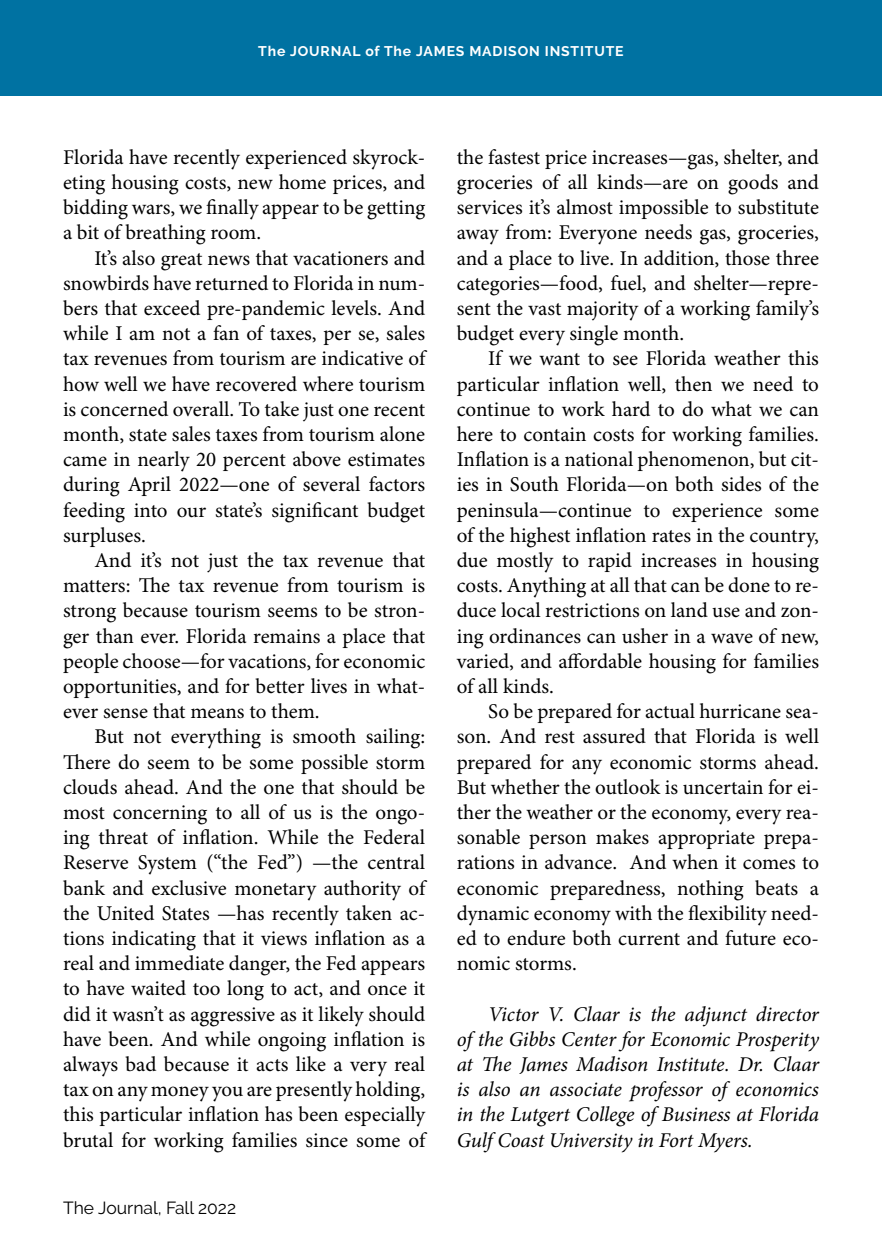
<style>
.page{position:relative;width:882px;height:1260px;background:#fff}
.page>*{position:absolute;margin:0;border:0;box-sizing:border-box;transform-origin:0 0}
.Body_Indent{font:21px/25.2px "Minion Pro";color:#000;text-align:justify}
.Body_Indent-2{font:italic 21px/25.2px "Minion Pro";letter-spacing:-.005em;color:#000;text-align:justify}
.t1{font:17.5px "Raleway";color:#000}
.t2{font:700 14px "Raleway";letter-spacing:.06em;color:#fff}
</style>
<div class="page">
<div style="left:0;top:0;width:882px;height:96px;background:#0072a2"></div>
<p class="t2" style="left:258px;top:43px;width:367px">The JOURNAL of The JAMES MADISON INSTITUTE</p>
<p class="Body_Indent" style="left:63px;top:145px;width:364px">Florida have recently experienced skyrock&shy;eting housing costs, new home prices, and bidding wars, we finally appear to be getting a bit of breathing room.</p>
<p class="Body_Indent" style="left:63px;top:246px;width:364px;text-indent:32px">It’s also great news that vacationers and snowbirds have returned to Florida in num&shy;bers that exceed pre-pandemic levels. And while I am not a fan of taxes, per se, sales tax revenues from tourism are indicative of how well we have recovered where tourism is concerned overall. To take just one recent month, state sales taxes from tourism alone came in nearly 20 percent above estimates during April 2022—one of several factors feeding into our state’s significant budget surpluses.</p>
<p class="Body_Indent" style="left:63px;top:549px;width:364px;text-indent:32px">And it’s not just the tax revenue that matters: The tax revenue from tourism is strong because tourism seems to be stron&shy;ger than ever. Florida remains a place that people choose—for vacations, for economic opportunities, and for better lives in what&shy;ever sense that means to them.</p>
<p class="Body_Indent" style="left:63px;top:725px;width:364px;text-indent:32px">But not everything is smooth sailing:<br>There do seem to be some possible storm clouds ahead. And the one that should be most concerning to all of us is the ongo&shy;ing threat of inflation. While the Federal Reserve System (“the Fed”) —the central bank and exclusive monetary authority of the United States —has recently taken ac&shy;tions indicating that it views inflation as a real and immediate danger, the Fed appears to have waited too long to act, and once it did it wasn’t as aggressive as it likely should have been. And while ongoing inflation is always bad because it acts like a very real tax on any money you are presently holding, this particular inflation has been especially brutal for working families since some of</p>
<p class="t1" style="left:63px;top:1197px;width:175px">The Journal, Fall 2022</p>
<p class="Body_Indent" style="left:457px;top:145px;width:364px">the fastest price increases—gas, shelter, and groceries of all kinds—are on goods and services it’s almost impossible to substitute away from: Everyone needs gas, groceries, and a place to live. In addition, those three categories—food, fuel, and shelter—repre&shy;sent the vast majority of a working family’s budget every single month.</p>
<p class="Body_Indent" style="left:457px;top:347px;width:364px;text-indent:32px">If we want to see Florida weather this particular inflation well, then we need to continue to work hard to do what we can here to contain costs for working families.<br>Inflation is a national phenomenon, but cit&shy;ies in South Florida—on both sides of the peninsula—continue to experience some of the highest inflation rates in the country, due mostly to rapid increases in housing costs. Anything at all that can be done to re&shy;duce local restrictions on land use and zon&shy;ing ordinances can usher in a wave of new, varied, and affordable housing for families of all kinds.</p>
<p class="Body_Indent" style="left:457px;top:700px;width:364px;text-indent:32px">So be prepared for actual hurricane sea&shy;son. And rest assured that Florida is well prepared for any economic storms ahead.<br>But whether the outlook is uncertain for ei&shy;ther the weather or the economy, every rea&shy;sonable person makes appropriate prepa&shy;rations in advance. And when it comes to economic preparedness, nothing beats a dynamic economy with the flexibility need&shy;ed to endure both current and future eco&shy;nomic storms.</p>
<p class="Body_Indent-2" style="left:457px;top:1001px;width:364px;text-indent:32px">Victor V. Claar is the adjunct director of the Gibbs Center for Economic Prosperity at The James Madison Institute. Dr. Claar is also an associate professor of economics in the Lutgert College of Business at Florida Gulf Coast University in Fort Myers.</p>
</div>
